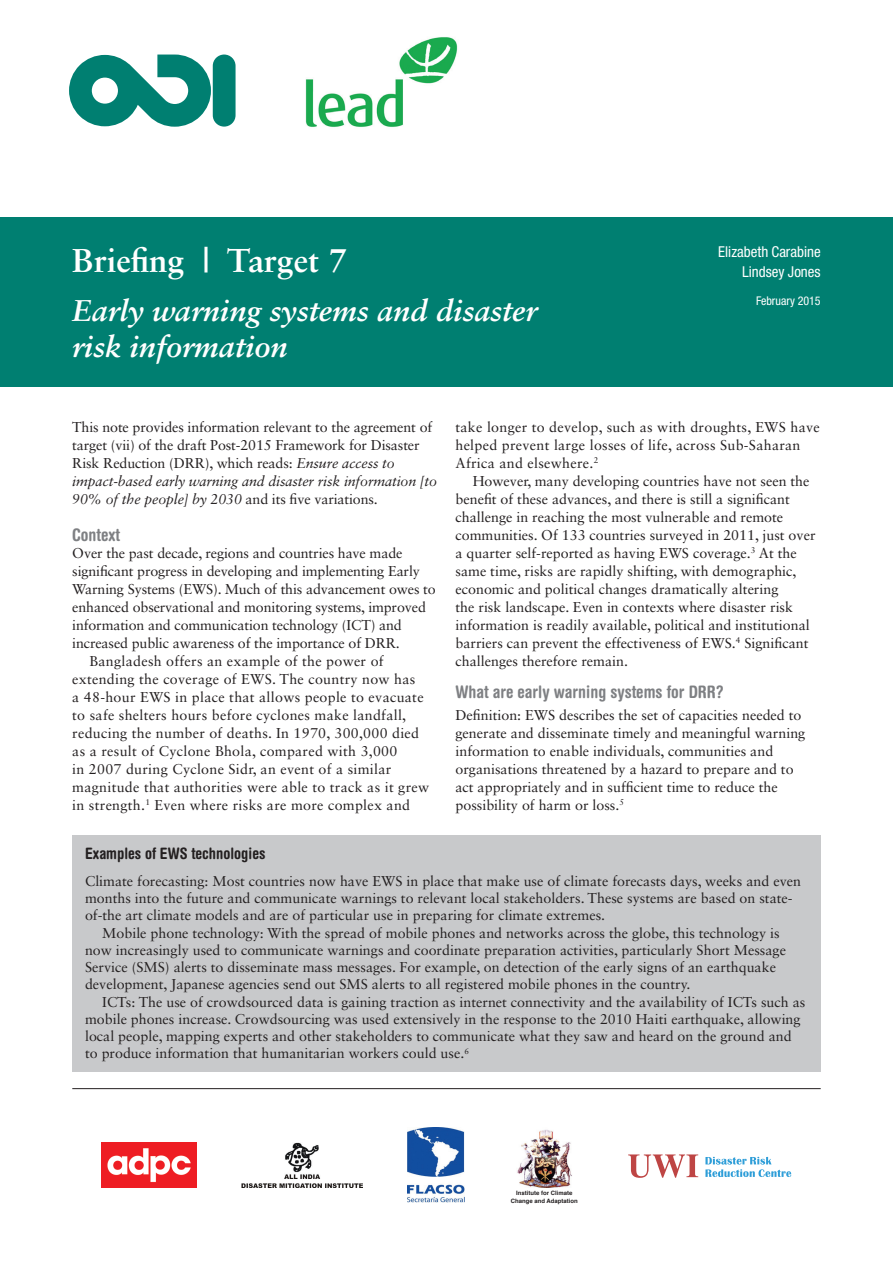
<style>
.page{position:relative;width:893px;height:1263px;background:#fff}
.page>*{position:absolute;margin:0;border:0;box-sizing:border-box;transform-origin:0 0}
.MINISTERIAL_BRIEF{font:700 33px "Sabon LT Std";color:#fff}
.t1{font:italic 700 30px/36px "Sabon LT Std";color:#fff}
.Heading_2{font:700 condensed 17.25px "Helvetica Rounded LT Std";color:#7e8083}
.Box_title{font:700 condensed 15.75px "Helvetica Rounded LT Std";color:#231f20}
.AUTHORS{font:condensed 15px "Helvetica Neue LT Std";color:#fff}
.Body_first_paragraph{font:14.25px/18px "Sabon LT Std";letter-spacing:-.01em;color:#231f20}
.Box_text{font:14.25px/17.2px "Sabon LT Std";color:#231f20}
.Body{font:14.25px/18px "Sabon LT Std";color:#231f20}
.Body-2{font:14.25px/18px "Sabon LT Std";letter-spacing:.02em;color:#231f20}
.Box_text_first_parag{font:14.25px/17.2px "Sabon LT Std";color:#231f20}
.DATE{font:condensed 12px "Helvetica Neue LT Std";color:#fff}
.t2{font:700 6px/7.2px "Helvetica";color:#231f20;text-align:center}
.s1{font-style:italic}
</style>
<div class="page">
<div style="left:0;top:217px;width:893px;height:169px;background:#007f71"></div>
<div style="left:72px;top:835px;width:749px;height:236px;background:#c8c9cb"></div>
<hr style="left:72px;top:1088px;width:749px;height:1px;background:#231f20">
<img style="left:102px;top:1142px;width:94px;height:45px">
<img style="left:241px;top:1142px;width:121px;height:45px">
<img style="left:407px;top:1127px;width:58px;height:75px">
<svg style="left:705px;top:1157px;width:86px;height:20px"></svg>
<svg style="left:628px;top:1154px;width:70px;height:24px"></svg>
<img style="left:517px;top:1129px;width:55px;height:58px">
<img style="left:305px;top:37px;width:153px;height:90px">
<svg style="left:69px;top:55px;width:142px;height:72px"></svg>
<div style="left:213px;top:55px;width:23px;height:72px;background:#007f71;border-radius:11px"></div>
<p class="MINISTERIAL_BRIEF" style="left:72px;top:240px;width:276px">Briefing | Target 7</p>
<p class="t1" style="left:72px;top:292px;width:466px">Early warning systems and disaster risk information</p>
<p class="AUTHORS" style="left:718px;top:243px;width:104px">Elizabeth Carabine</p>
<p class="AUTHORS" style="left:742px;top:263px;width:80px">Lindsey Jones</p>
<p class="DATE" style="left:756px;top:294px;width:66px">February 2015</p>
<p class="Body_first_paragraph" style="left:72px;top:418px;width:366px">This note provides information relevant to the agreement of target (vii) of the draft Post-2015 Framework for Disaster Risk Reduction (DRR), which reads: <span class="s1">Ensure access to impact-based early warning and disaster risk information [to 90% of the people] by 2030</span> and its five variations.</p>
<p class="Heading_2" style="left:72px;top:524px;width:49px">Context</p>
<p class="Body_first_paragraph" style="left:72px;top:544px;width:365px">Over the past decade, regions and countries have made significant progress in developing and implementing Early Warning Systems (EWS). Much of this advancement owes to enhanced observational and monitoring systems, improved information and communication technology (ICT) and increased public awareness of the importance of DRR.</p>
<p class="Body-2" style="left:72px;top:652px;width:358px;text-indent:17px">Bangladesh offers an example of the power of extending the coverage of EWS. The country now has<br>a 48-hour EWS in place that allows people to evacuate to safe shelters hours before cyclones make landfall, reducing the number of deaths. In 1970, 300,000 died as a result of Cyclone Bhola, compared with 3,000<br>in 2007 during Cyclone Sidr, an event of a similar magnitude that authorities were able to track as it grew in strength.<sup>1</sup> Even where risks are more complex and</p>
<p class="Body-2" style="left:455px;top:418px;width:366px">take longer to develop, such as with droughts, EWS have helped prevent large losses of life, across Sub-Saharan<br>Africa and elsewhere.<sup>2</sup></p>
<p class="Body" style="left:455px;top:472px;width:362px;text-indent:17px">However, many developing countries have not seen the benefit of these advances, and there is still a significant challenge in reaching the most vulnerable and remote communities. Of 133 countries surveyed in 2011, just over a quarter self-reported as having EWS coverage.<sup>3</sup> At the same time, risks are rapidly shifting, with demographic, economic and political changes dramatically altering<br>the risk landscape. Even in contexts where disaster risk information is readily available, political and institutional barriers can prevent the effectiveness of EWS.<sup>4</sup> Significant challenges therefore remain.</p>
<p class="Heading_2" style="left:455px;top:682px;width:270px">What are early warning systems for DRR?</p>
<p class="Body_first_paragraph" style="left:455px;top:706px;width:351px">Definition: EWS describes the set of capacities needed to generate and disseminate timely and meaningful warning information to enable individuals, communities and organisations threatened by a hazard to prepare and to act appropriately and in sufficient time to reduce the possibility of harm or loss.<sup>5</sup></p>
<p class="Box_title" style="left:85px;top:844px;width:182px">Examples of EWS technologies</p>
<p class="Box_text_first_parag" style="left:85px;top:872px;width:717px">Climate forecasting: Most countries now have EWS in place that make use of climate forecasts days, weeks and even months into the future and communicate warnings to relevant local stakeholders. These systems are based on state&shy;of-the art climate models and are of particular use in preparing for climate extremes.</p>
<p class="Box_text" style="left:85px;top:924px;width:703px;text-indent:17px">Mobile phone technology: With the spread of mobile phones and networks across the globe, this technology is now increasingly used to communicate warnings and coordinate preparation activities, particularly Short Message Service (SMS) alerts to disseminate mass messages. For example, on detection of the early signs of an earthquake development, Japanese agencies send out SMS alerts to all registered mobile phones in the country.</p>
<p class="Box_text" style="left:85px;top:993px;width:722px;text-indent:17px">ICTs: The use of crowdsourced data is gaining traction as internet connectivity and the availability of ICTs such as mobile phones increase. Crowdsourcing was used extensively in the response to the 2010 Haiti earthquake, allowing local people, mapping experts and other stakeholders to communicate what they saw and heard on the ground and to produce information that humanitarian workers could use.<sup>6</sup></p>
<p class="t2" style="left:511px;top:1190px;width:68px">Institute for Climate<br>Change and Adaptation</p>
</div>
